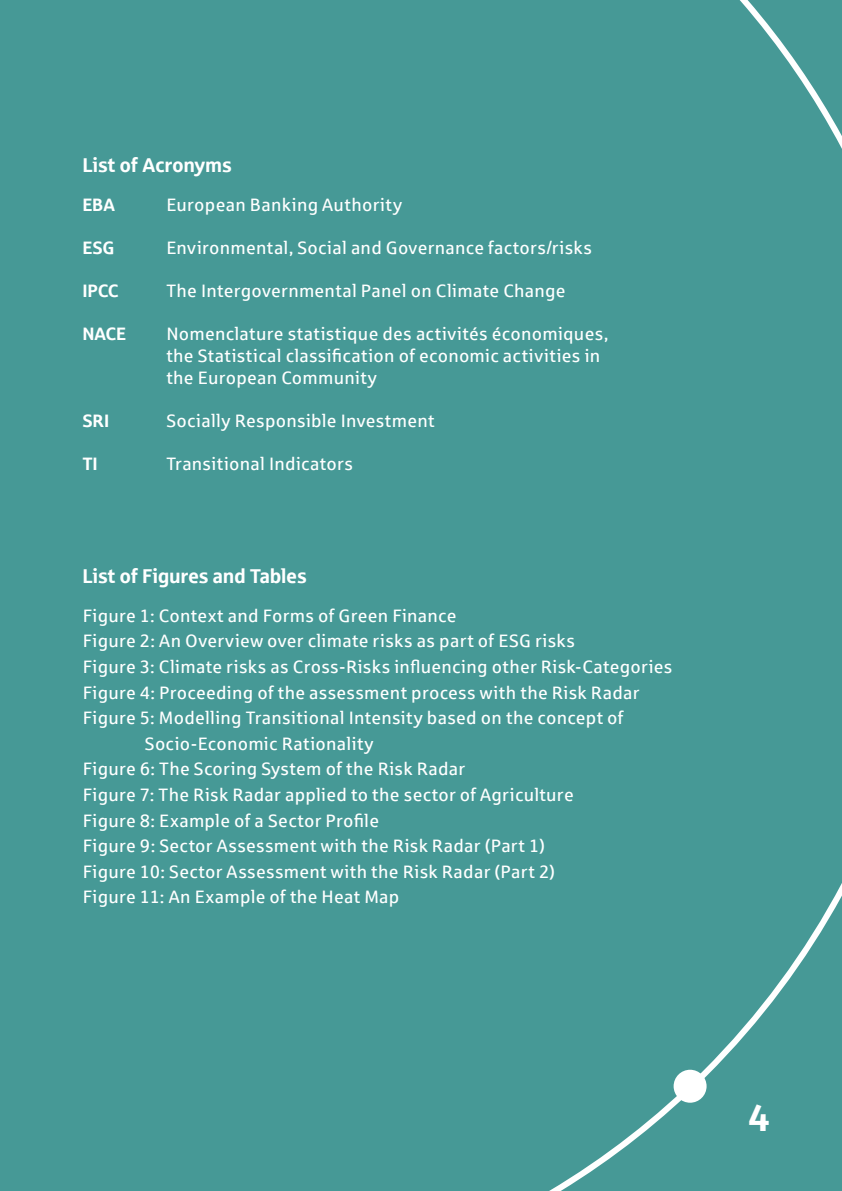
<style>
.page{position:relative;width:842px;height:1191px;background:#469996}
.page>*{position:absolute;margin:0;border:0;box-sizing:border-box;transform-origin:0 0}
.t1{font:600 38.6px "Fira GO";color:#fff}
.t2{font:20px "Sparkasse Head";letter-spacing:.01em;color:#fff}
.t3{font:18px/21.6px "Sparkasse Rg";letter-spacing:.015em;color:#fff}
.t4{font:18px "Sparkasse Head";letter-spacing:.015em;color:#fff}
</style>
<div class="page">
<svg style="left:549px;top:883px;width:293px;height:308px"></svg>
<svg style="left:740px;top:0;width:102px;height:149px"></svg>
<p class="t2" style="left:83px;top:152px;width:150px">List of Acronyms</p>
<p class="t3" style="left:166px;top:193px;width:237px">European Banking Authority</p>
<p class="t3" style="left:166px;top:236px;width:427px">Environmental, Social and Governance factors/risks</p>
<p class="t3" style="left:166px;top:280px;width:401px">The Intergovernmental Panel on Climate Change</p>
<p class="t3" style="left:166px;top:323px;width:443px">Nomenclature statistique des activités économiques, the Statistical classification of economic activities in the European Community</p>
<p class="t3" style="left:166px;top:409px;width:270px">Socially Responsible Investment</p>
<p class="t3" style="left:166px;top:452px;width:188px">Transitional Indicators</p>
<p class="t4" style="left:83px;top:193px;width:34px">EBA</p>
<p class="t4" style="left:83px;top:236px;width:33px">ESG</p>
<p class="t4" style="left:83px;top:279px;width:37px">IPCC</p>
<p class="t4" style="left:83px;top:322px;width:45px">NACE</p>
<p class="t4" style="left:83px;top:409px;width:28px">SRI</p>
<p class="t4" style="left:83px;top:452px;width:16px">TI</p>
<p class="t2" style="left:83px;top:563px;width:225px">List of Figures and Tables</p>
<p class="t3" style="left:83px;top:604px;width:375px">Figure 1: Context and Forms of Green Finance</p>
<p class="t3" style="left:83px;top:630px;width:494px">Figure 2: An Overview over climate risks as part of ESG risks</p>
<p class="t3" style="left:83px;top:655px;width:591px">Figure 3: Climate risks as Cross-Risks influencing other Risk-Categories</p>
<p class="t3" style="left:83px;top:681px;width:558px">Figure 4: Proceeding of the assessment process with the Risk Radar</p>
<p class="t3" style="left:83px;top:706px;width:542px">Figure 5: Modelling Transitional Intensity based on the concept of</p>
<p class="t3" style="left:145px;top:732px;width:230px">Socio-Economic Rationality</p>
<p class="t3" style="left:83px;top:758px;width:384px">Figure 6: The Scoring System of the Risk Radar</p>
<p class="t3" style="left:83px;top:783px;width:492px">Figure 7: The Risk Radar applied to the sector of Agriculture</p>
<p class="t3" style="left:83px;top:809px;width:298px">Figure 8: Example of a Sector Profile</p>
<p class="t3" style="left:83px;top:834px;width:464px">Figure 9: Sector Assessment with the Risk Radar (Part 1)</p>
<p class="t3" style="left:83px;top:860px;width:474px">Figure 10: Sector Assessment with the Risk Radar (Part 2)</p>
<p class="t3" style="left:83px;top:885px;width:318px">Figure 11: An Example of the Heat Map</p>
<h1 class="t1" style="left:748px;top:1095px;width:23px">4</h1>
</div>
